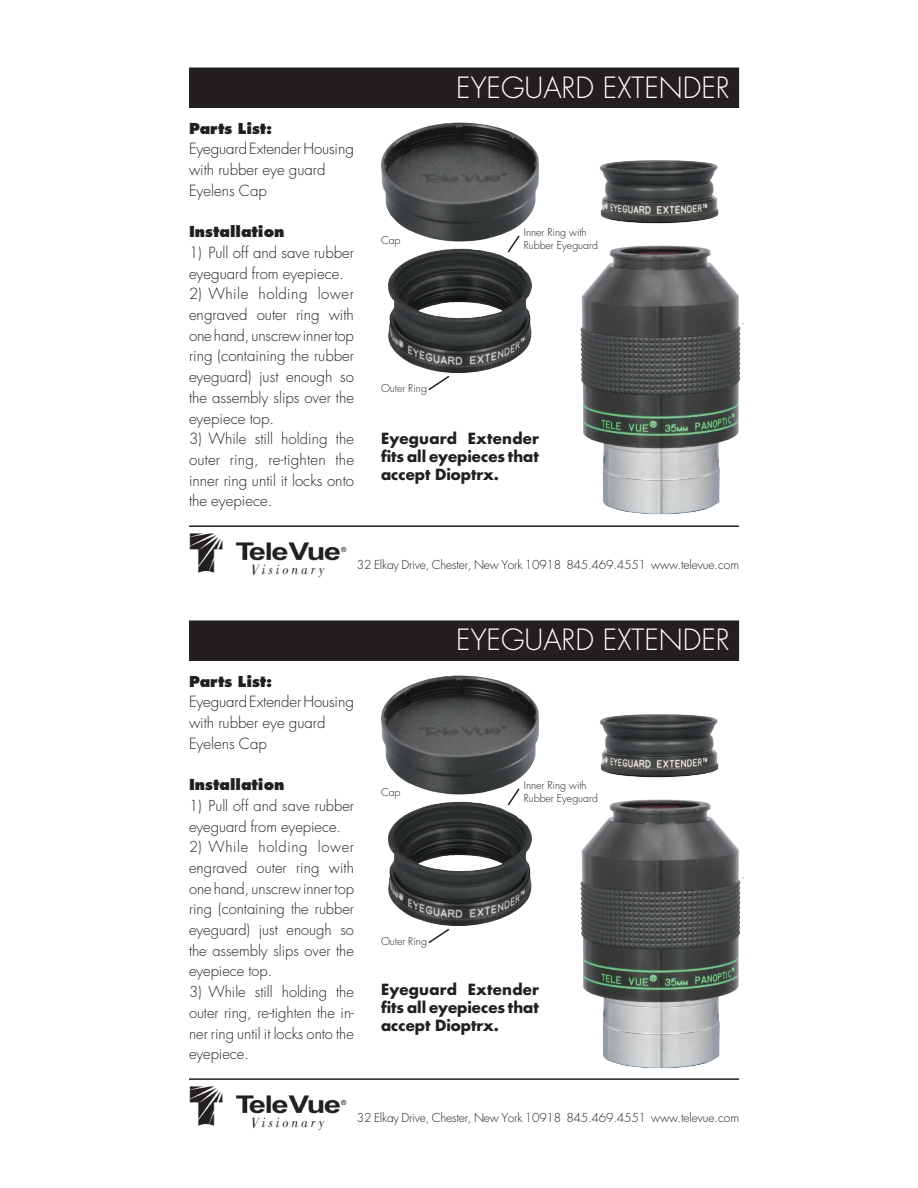
<style>
.page{position:relative;width:918px;height:1188px;background:#fff}
.page>*{position:absolute;margin:0;border:0;box-sizing:border-box;transform-origin:0 0}
.t1{font:300 28.5px "Futura";color:#fff}
.t2{font:300 15px/20.7px "Futura";color:#231f20}
.t3{font:700 15px/18px "Futura";color:#231f20;text-align:justify}
.t4{font:300 14.7px/20.7px "Futura";color:#231f20;text-align:justify}
.t5{font:800 14.7px "Futura";color:#231f20}
.t6{font:300 12px "Futura";letter-spacing:-.015em;color:#231f20}
.t7{font:300 10.5px/12.6px "Futura";color:#231f20}
</style>
<div class="page">
<div style="left:190px;top:68px;width:548px;height:39px;background:#231f20"></div>
<div style="left:189px;top:68px;width:550px;height:40px;border:2px solid #231f20"></div>
<div style="left:190px;top:621px;width:548px;height:39px;background:#231f20"></div>
<div style="left:189px;top:620px;width:550px;height:41px;border:2px solid #231f20"></div>
<img style="left:189px;top:533px;width:157px;height:44px">
<hr style="left:189px;top:525px;width:550px;height:2px;background:#231f20">
<img style="left:381px;top:122px;width:158px;height:251px">
<svg style="left:428px;top:375px;width:22px;height:16px"></svg>
<svg style="left:506px;top:234px;width:15px;height:20px"></svg>
<img style="left:580px;top:160px;width:163px;height:355px">
<img style="left:189px;top:1086px;width:157px;height:44px">
<hr style="left:189px;top:1078px;width:550px;height:2px;background:#231f20">
<img style="left:381px;top:675px;width:158px;height:251px">
<svg style="left:428px;top:928px;width:22px;height:16px"></svg>
<svg style="left:506px;top:787px;width:15px;height:20px"></svg>
<img style="left:580px;top:714px;width:163px;height:355px">
<p class="t5" style="left:189px;top:119px;width:85px">Parts List:</p>
<p class="t2" style="left:189px;top:139px;width:166px">Eyeguard Extender Housing with rubber eye guard<br>Eyelens Cap</p>
<p class="t5" style="left:189px;top:223px;width:97px">Installation</p>
<p class="t2" style="left:189px;top:242px;width:166px">1) Pull off and save rubber eyeguard from eyepiece.</p>
<p class="t2" style="left:189px;top:284px;width:167px;text-align:justify">2) While holding lower engraved outer ring with one hand, unscrew inner top ring (containing the rubber eyeguard) just enough so the assembly slips over the eyepiece top.</p>
<p class="t2" style="left:189px;top:429px;width:167px;text-align:justify">3) While still holding the outer ring, re-tighten the inner ring until it locks onto the eyepiece.</p>
<h1 class="t1" style="left:456px;top:69px;width:275px">EYEGUARD EXTENDER</h1>
<p class="t7" style="left:381px;top:234px;width:21px">Cap</p>
<p class="t7" style="left:524px;top:226px;width:76px">Inner Ring with<br>Rubber Eyeguard</p>
<p class="t7" style="left:381px;top:382px;width:48px">Outer Ring</p>
<p class="t3" style="left:381px;top:429px;width:159px">Eyeguard Extender fits all eyepieces that accept Dioptrx.</p>
<p class="t6" style="left:357px;top:556px;width:384px">32 Elkay Drive, Chester, New York 10918 845.469.4551 www.televue.com</p>
<p class="t5" style="left:189px;top:672px;width:85px">Parts List:</p>
<p class="t2" style="left:189px;top:692px;width:166px">Eyeguard Extender Housing with rubber eye guard<br>Eyelens Cap</p>
<p class="t5" style="left:189px;top:776px;width:97px">Installation</p>
<p class="t4" style="left:189px;top:795px;width:167px">1) Pull off and save rubber eyeguard from eyepiece.</p>
<p class="t4" style="left:189px;top:837px;width:167px">2) While holding lower engraved outer ring with one hand, unscrew inner top ring (containing the rubber eyeguard) just enough so the assembly slips over the eyepiece top.</p>
<p class="t4" style="left:189px;top:982px;width:167px">3) While still holding the outer ring, re-tighten the in&shy;ner ring until it locks onto the eyepiece.</p>
<h1 class="t1" style="left:456px;top:622px;width:275px">EYEGUARD EXTENDER</h1>
<p class="t7" style="left:381px;top:786px;width:21px">Cap</p>
<p class="t7" style="left:524px;top:779px;width:76px">Inner Ring with<br>Rubber Eyeguard</p>
<p class="t7" style="left:381px;top:935px;width:48px">Outer Ring</p>
<p class="t3" style="left:381px;top:980px;width:159px">Eyeguard Extender fits all eyepieces that accept Dioptrx.</p>
<p class="t6" style="left:357px;top:1109px;width:384px">32 Elkay Drive, Chester, New York 10918 845.469.4551 www.televue.com</p>
</div>
